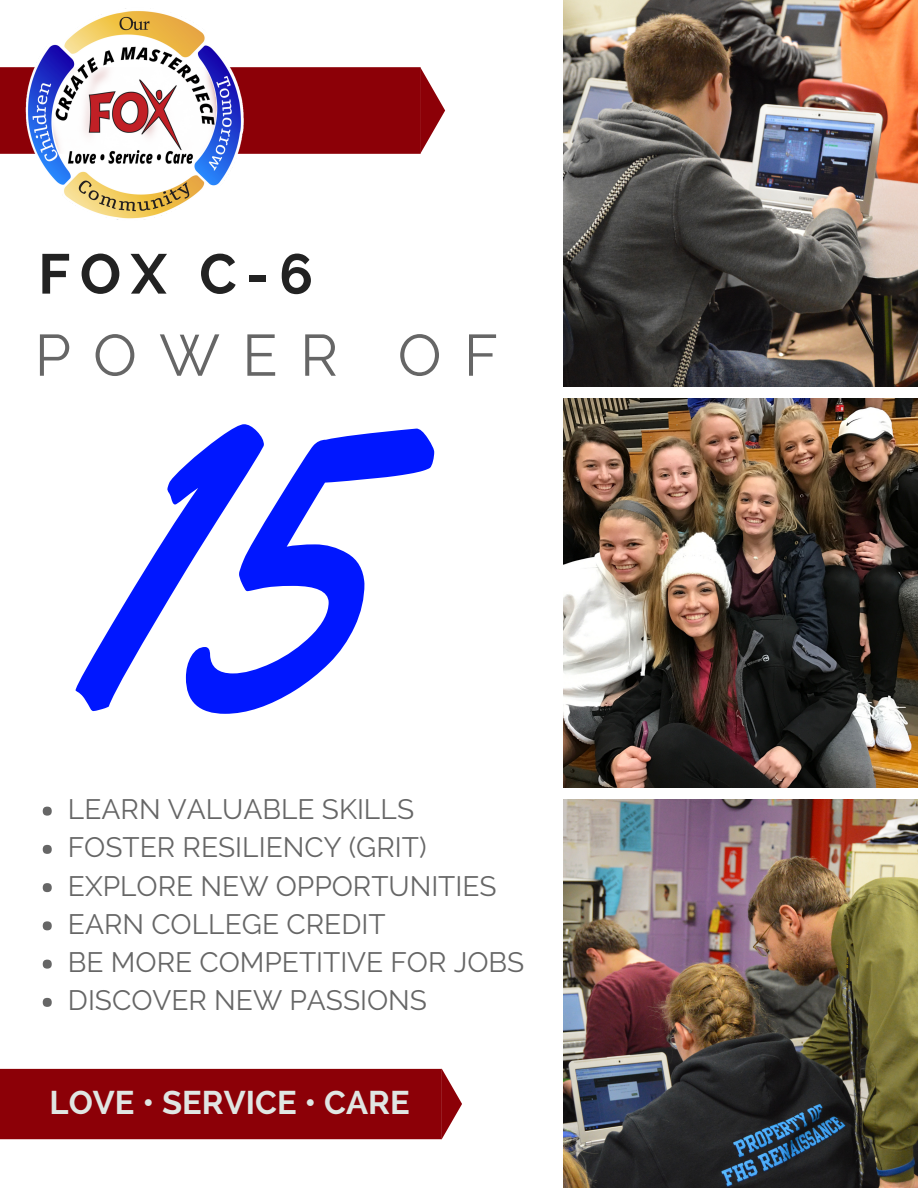
<style>
.page{position:relative;width:918px;height:1188px;background:#fff}
.page>*{position:absolute;margin:0;border:0;box-sizing:border-box;transform-origin:0 0}
.t1{font:466.95px "Yellowtail";color:#0017ff}
.t2{font:58.2px "Raleway";letter-spacing:.38em;color:#666}
.t3{font:700 55.95px "Raleway";color:#222}
.t4{font:700 32.7px "Raleway";color:#e0e6e3}
.t5{font:28.05px/38.2px "Raleway";color:#666}
</style>
<div class="page">
<svg style="left:0;top:68px;width:445px;height:86px;background:#930f16"></svg>
<img style="left:564px;top:0;width:354px;height:387px">
<img style="left:564px;top:398px;width:354px;height:390px">
<img style="left:564px;top:800px;width:354px;height:388px">
<div style="left:0;top:1069px;width:462px;height:70px;background:#8c0007"></div>
<div style="left:43px;top:807px;width:9px;height:9px;background:#666;border-radius:50%"></div>
<div style="left:43px;top:845px;width:9px;height:9px;background:#666;border-radius:50%"></div>
<div style="left:43px;top:883px;width:9px;height:9px;background:#666;border-radius:50%"></div>
<div style="left:43px;top:921px;width:9px;height:9px;background:#666;border-radius:50%"></div>
<div style="left:43px;top:960px;width:9px;height:9px;background:#666;border-radius:50%"></div>
<div style="left:43px;top:998px;width:9px;height:9px;background:#666;border-radius:50%"></div>
<img style="left:12px;top:8px;width:240px;height:212px">
<h3 class="t3" style="left:38px;top:241px;width:276px">FOX C-6</h3>
<h2 class="t2" style="left:35px;top:321px;width:465px">POWER OF</h2>
<h1 class="t1" style="left:78px;top:252px;width:289px">15</h1>
<p class="t5" style="left:68px;top:790px;width:458px">LEARN VALUABLE SKILLS<br>FOSTER RESILIENCY (GRIT)<br>EXPLORE NEW OPPORTUNITIES<br>EARN COLLEGE CREDIT<br>BE MORE COMPETITIVE FOR JOBS<br>DISCOVER NEW PASSIONS</p>
<p class="t4" style="left:49px;top:1083px;width:362px">LOVE • SERVICE • CARE</p>
</div>
